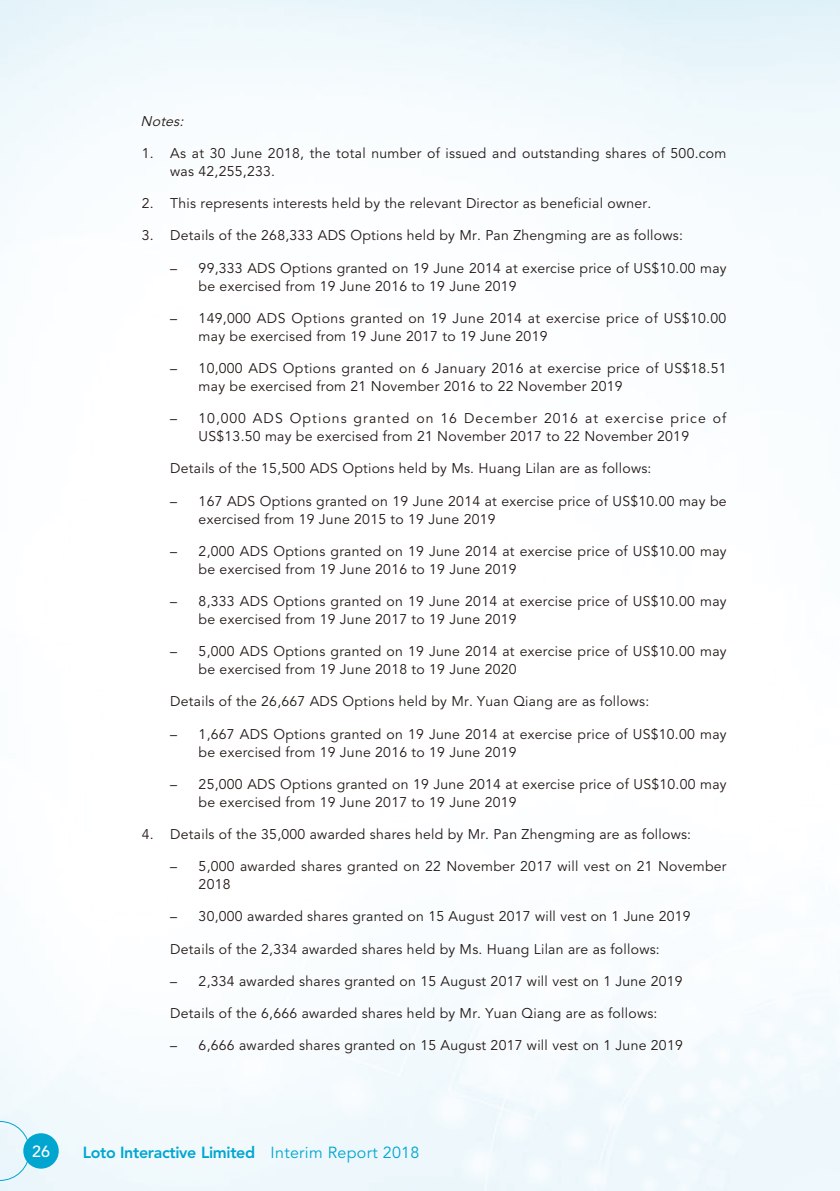
<style>
.page{position:relative;width:840px;height:1191px;background:#fff}
.page>*{position:absolute;margin:0;border:0;box-sizing:border-box;transform-origin:0 0}
.t1{font:800 16px "Avenir LT Std";letter-spacing:-.02em;color:#00a6cf}
.t2{font:500 16px "Avenir LT Std";color:#fff}
._10_Notes_text{font:14px/18px "Avenir LT Std";letter-spacing:.02em;color:#231916}
._10_Notes_text-2{font:14px/18px "Avenir LT Std";letter-spacing:.065em;color:#231916}
._10_Notes_text-3{font:italic 14px "Avenir LT Std";color:#231916}
.s1{font-weight:400}
</style>
<div class="page">
<img style="left:0;top:0;width:838px;height:1191px">
<div style="left:23px;top:1133px;width:36px;height:35px;background:#00a6cf;border-radius:50%"></div>
<svg style="left:0;top:1121px;width:30px;height:59px;background:#d1edf6"></svg>
<p class="_10_Notes_text-3" style="left:140px;top:113px;width:48px">Notes:</p>
<p class="_10_Notes_text" style="left:170px;top:145px;width:557px;text-indent:-28px">1. As at 30 June 2018, the total number of issued and outstanding shares of 500.com was 42,255,233.</p>
<p class="_10_Notes_text" style="left:142px;top:195px;width:510px">2. This represents interests held by the relevant Director as beneficial owner.</p>
<p class="_10_Notes_text" style="left:142px;top:227px;width:542px">3. Details of the 268,333 ADS Options held by Mr. Pan Zhengming are as follows:</p>
<p class="_10_Notes_text" style="left:198px;top:259px;width:529px;text-indent:-28px">– 99,333 ADS Options granted on 19 June 2014 at exercise price of US$10.00 may be exercised from 19 June 2016 to 19 June 2019</p>
<p class="_10_Notes_text" style="left:198px;top:309px;width:529px;text-indent:-28px">– 149,000 ADS Options granted on 19 June 2014 at exercise price of US$10.00 may be exercised from 19 June 2017 to 19 June 2019</p>
<p class="_10_Notes_text" style="left:198px;top:360px;width:529px;text-indent:-28px">– 10,000 ADS Options granted on 6 January 2016 at exercise price of US$18.51 may be exercised from 21 November 2016 to 22 November 2019</p>
<p class="_10_Notes_text-2" style="left:198px;top:410px;width:529px;text-indent:-28px">– 10,000 ADS Options granted on 16 December 2016 at exercise price of<br>US$13.50 may be exercised from 21 November 2017 to 22 November 2019</p>
<p class="_10_Notes_text" style="left:170px;top:460px;width:482px">Details of the 15,500 ADS Options held by Ms. Huang Lilan are as follows:</p>
<p class="_10_Notes_text" style="left:198px;top:492px;width:529px;text-indent:-28px">– 167 ADS Options granted on 19 June 2014 at exercise price of US$10.00 may be exercised from 19 June 2015 to 19 June 2019</p>
<p class="_10_Notes_text" style="left:198px;top:542px;width:529px;text-indent:-28px">– 2,000 ADS Options granted on 19 June 2014 at exercise price of US$10.00 may be exercised from 19 June 2016 to 19 June 2019</p>
<p class="_10_Notes_text" style="left:198px;top:592px;width:529px;text-indent:-28px">– 8,333 ADS Options granted on 19 June 2014 at exercise price of US$10.00 may be exercised from 19 June 2017 to 19 June 2019</p>
<p class="_10_Notes_text" style="left:198px;top:643px;width:529px;text-indent:-28px">– 5,000 ADS Options granted on 19 June 2014 at exercise price of US$10.00 may be exercised from 19 June 2018 to 19 June 2020</p>
<p class="_10_Notes_text" style="left:170px;top:693px;width:480px">Details of the 26,667 ADS Options held by Mr. Yuan Qiang are as follows:</p>
<p class="_10_Notes_text" style="left:198px;top:725px;width:529px;text-indent:-28px">– 1,667 ADS Options granted on 19 June 2014 at exercise price of US$10.00 may be exercised from 19 June 2016 to 19 June 2019</p>
<p class="_10_Notes_text" style="left:198px;top:775px;width:529px;text-indent:-28px">– 25,000 ADS Options granted on 19 June 2014 at exercise price of US$10.00 may be exercised from 19 June 2017 to 19 June 2019</p>
<p class="_10_Notes_text" style="left:142px;top:825px;width:550px">4. Details of the 35,000 awarded shares held by Mr. Pan Zhengming are as follows:</p>
<p class="_10_Notes_text" style="left:198px;top:857px;width:529px;text-indent:-28px">– 5,000 awarded shares granted on 22 November 2017 will vest on 21 November<br>2018</p>
<p class="_10_Notes_text" style="left:170px;top:908px;width:521px">– 30,000 awarded shares granted on 15 August 2017 will vest on 1 June 2019</p>
<p class="_10_Notes_text" style="left:170px;top:940px;width:491px">Details of the 2,334 awarded shares held by Ms. Huang Lilan are as follows:</p>
<p class="_10_Notes_text" style="left:170px;top:972px;width:513px">– 2,334 awarded shares granted on 15 August 2017 will vest on 1 June 2019</p>
<p class="_10_Notes_text" style="left:170px;top:1004px;width:488px">Details of the 6,666 awarded shares held by Mr. Yuan Qiang are as follows:</p>
<p class="_10_Notes_text" style="left:170px;top:1036px;width:514px">– 6,666 awarded shares granted on 15 August 2017 will vest on 1 June 2019</p>
<p class="t2" style="left:32px;top:1141px;width:19px">26</p>
<p class="t1" style="left:83px;top:1142px;width:338px">Loto Interactive Limited <span class="s1">Interim Report 2018</span></p>
</div>
